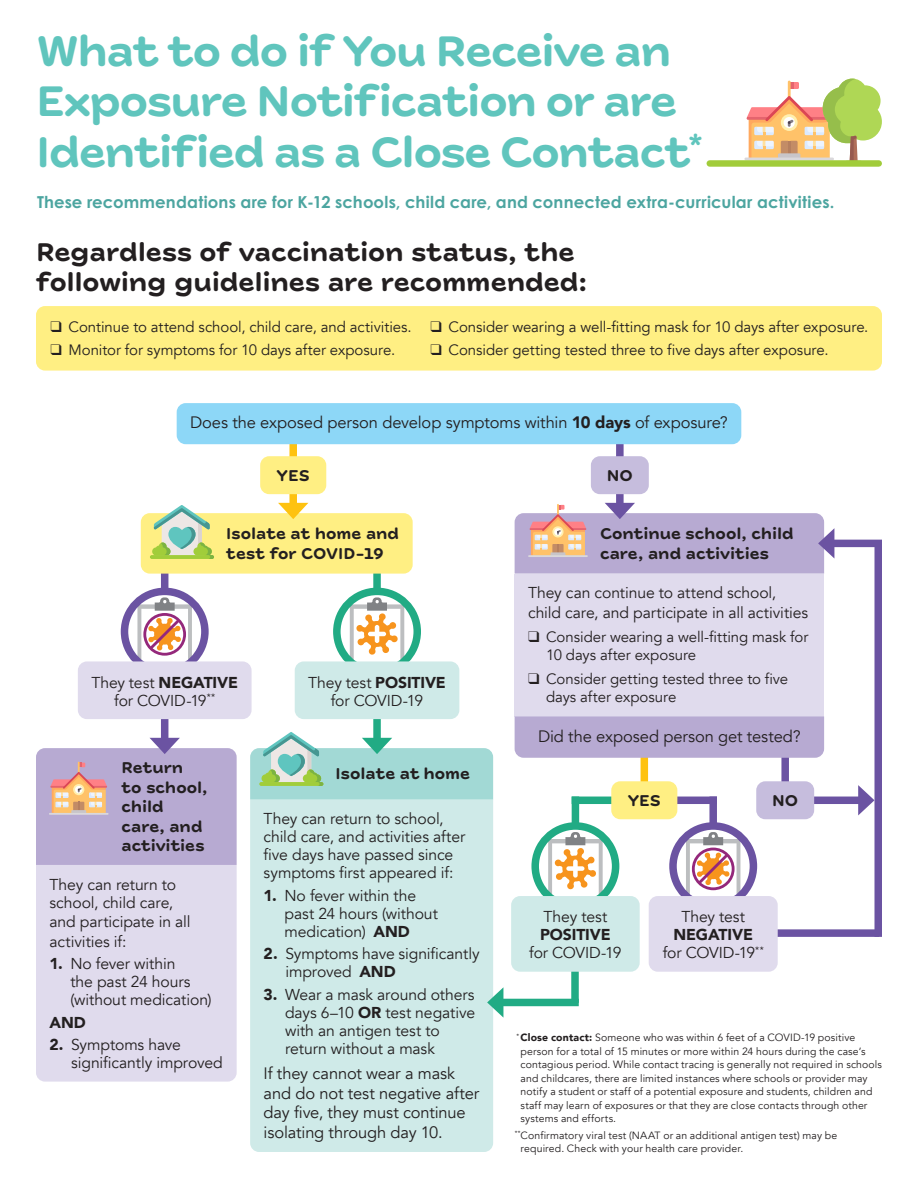
<style>
.page{position:relative;width:918px;height:1188px;background:#fff}
.page>*{position:absolute;margin:0;border:0;box-sizing:border-box;transform-origin:0 0}
.t1{font:700 45px/50.4px "Farm New";letter-spacing:-.03em;color:#60c5bd}
.t2{font:700 27px/30px "Farm New";letter-spacing:-.01em;color:#231f20}
.Questions{font:16.5px/19.5px "Avenir";letter-spacing:-.01em;color:#231f20}
.Paragraph_Text{font:16.5px "Avenir";letter-spacing:-.005em;color:#231f20}
.H2_-_intro{font:700 16.5px "Century Gothic Std";letter-spacing:.01em;color:#4ca5a0}
.next_steps{font:700 16.5px/19.5px "Farm New";letter-spacing:-.005em;color:#231f20}
.Yes_No_Isolate{font:700 16.5px/19.5px "Farm New";color:#231f20}
.Questions-2{font:15.75px/18px "Avenir";letter-spacing:-.005em;color:#231f20}
.Questions-3{font:900 15.75px "Avenir";color:#231f20}
.Checklist{font:15px/18px "Avenir";letter-spacing:-.005em;color:#231f20}
.Pub_Number___ADA{font:10.5px/13.5px "Avenir";letter-spacing:.01em;color:#231f20}
.s1{font-weight:900}
</style>
<div class="page">
<hr style="left:744px;top:158px;width:90px;height:2px;background:#dad8db">
<svg style="left:746px;top:79px;width:136px;height:84px"></svg>
<div style="left:710px;top:160px;width:169px;height:7px;background:#a1cc3a"></div>
<div style="left:641px;top:700px;width:7px;height:107px;background:#fec210"></div>
<div style="left:781px;top:700px;width:8px;height:107px;background:#6b53a2"></div>
<div style="left:572px;top:797px;width:7px;height:112px;background:#21ab84"></div>
<div style="left:572px;top:797px;width:81px;height:7px;background:#21ab84"></div>
<div style="left:635px;top:797px;width:82px;height:7px;background:#6b53a2"></div>
<div style="left:728px;top:929px;width:151px;height:8px;background:#6b53a2"></div>
<div style="left:709px;top:797px;width:8px;height:101px;background:#6b53a2"></div>
<div style="left:874px;top:543px;width:8px;height:394px;background:#6b53a2"></div>
<div style="left:250px;top:800px;width:243px;height:352px;background:#cfeae8"></div>
<div style="left:515px;top:574px;width:309px;height:142px;background:#e0dbed"></div>
<div style="left:161px;top:535px;width:7px;height:209px;background:#6b53a2"></div>
<svg style="left:36px;top:738px;width:201px;height:344px;background:#d4cbe2"></svg>
<div style="left:828px;top:540px;width:54px;height:7px;background:#6b53a2"></div>
<div style="left:811px;top:797px;width:53px;height:7px;background:#6b53a2"></div>
<svg style="left:858px;top:785px;width:16px;height:30px"></svg>
<div style="left:373px;top:543px;width:8px;height:201px;background:#21ab84"></div>
<svg style="left:250px;top:732px;width:243px;height:68px"></svg>
<div style="left:571px;top:945px;width:8px;height:58px;background:#21ab84"></div>
<div style="left:497px;top:999px;width:82px;height:7px;background:#21ab84"></div>
<svg style="left:487px;top:987px;width:16px;height:31px"></svg>
<svg style="left:337px;top:591px;width:80px;height:81px"></svg>
<svg style="left:350px;top:597px;width:54px;height:64px"></svg>
<hr style="left:368px;top:632px;width:18px;height:4px;background:#fff;border-radius:2px">
<hr style="left:375px;top:625px;width:4px;height:18px;background:#fff;border-radius:2px">
<div style="left:333px;top:588px;width:88px;height:88px;border:8px solid #21ab84;border-radius:50%"></div>
<svg style="left:535px;top:826px;width:81px;height:80px"></svg>
<svg style="left:548px;top:832px;width:55px;height:64px"></svg>
<div style="left:566px;top:866px;width:19px;height:5px;background:#fff;border-radius:2px"></div>
<div style="left:573px;top:859px;width:5px;height:19px;background:#fff;border-radius:2px"></div>
<div style="left:531px;top:822px;width:88px;height:88px;border:8px solid #21ab84;border-radius:50%"></div>
<svg style="left:125px;top:591px;width:80px;height:81px"></svg>
<svg style="left:137px;top:597px;width:55px;height:64px"></svg>
<div style="left:121px;top:588px;width:88px;height:88px;border:8px solid #6b53a2;border-radius:50%"></div>
<svg style="left:673px;top:826px;width:80px;height:80px"></svg>
<svg style="left:686px;top:832px;width:54px;height:64px"></svg>
<div style="left:669px;top:822px;width:88px;height:88px;border:8px solid #6b53a2;border-radius:50%"></div>
<div style="left:78px;top:661px;width:174px;height:58px;background:#e0dbed;border-radius:9px"></div>
<div style="left:649px;top:896px;width:129px;height:76px;background:#e0dbed;border-radius:9px"></div>
<div style="left:295px;top:661px;width:164px;height:58px;background:#cfeae8;border-radius:9px"></div>
<div style="left:511px;top:896px;width:129px;height:76px;background:#cfeae8;border-radius:9px"></div>
<div style="left:141px;top:513px;width:272px;height:61px;background:#ffef83;border-radius:9px"></div>
<hr style="left:150px;top:555px;width:64px;height:4px;background:#a1cd3a;border-radius:2px">
<svg style="left:152px;top:505px;width:62px;height:54px"></svg>
<div style="left:289px;top:418px;width:8px;height:91px;background:#fec210"></div>
<svg style="left:278px;top:503px;width:30px;height:16px"></svg>
<div style="left:260px;top:456px;width:66px;height:38px;background:#ffef83;border-radius:9px"></div>
<div style="left:611px;top:781px;width:66px;height:38px;background:#ffef83;border-radius:9px"></div>
<div style="left:616px;top:418px;width:8px;height:91px;background:#6b53a2"></div>
<svg style="left:515px;top:503px;width:319px;height:71px"></svg>
<div style="left:591px;top:456px;width:58px;height:38px;background:#c6bddd;border-radius:9px"></div>
<div style="left:756px;top:781px;width:58px;height:38px;background:#c6bddd;border-radius:9px"></div>
<div style="left:177px;top:403px;width:564px;height:41px;background:#8dd7f7;border-radius:9px"></div>
<div style="left:515px;top:716px;width:309px;height:42px;background:#b7aad2"></div>
<div style="left:36px;top:306px;width:846px;height:65px;background:#ffef83;border-radius:9px"></div>
<p class="t1" style="left:36px;top:28px;width:668px">What to do if You Receive an<br>Exposure Notification or are<br>Identified as a Close Contact<sup>*</sup></p>
<h2 class="H2_-_intro" style="left:37px;top:191px;width:799px">These recommendations are for K-12 schools, child care, and connected extra-curricular activities.</h2>
<p class="t2" style="left:36px;top:239px;width:553px">Regardless of vaccination status, the following guidelines are recommended:</p>
<p class="Checklist" style="left:51px;top:318px;width:363px">❑ Continue to attend school, child care, and activities.</p>
<p class="Checklist" style="left:51px;top:341px;width:346px">❑ Monitor for symptoms for 10 days after exposure.</p>
<p class="Checklist" style="left:430px;top:318px;width:439px">❑ Consider wearing a well-fitting mask for 10 days after exposure.</p>
<p class="Checklist" style="left:430px;top:341px;width:400px">❑ Consider getting tested three to five days after exposure.</p>
<p class="Paragraph_Text" style="left:190px;top:413px;width:539px">Does the exposed person develop symptoms within <span class="s1">10 days</span> of exposure?</p>
<h1 class="Yes_No_Isolate" style="left:277px;top:466px;width:35px">YES</h1>
<p class="next_steps" style="left:226px;top:525px;width:174px">Isolate at home and test for COVID-19</p>
<p class="Questions-2" style="left:91px;top:673px;width:148px;text-align:center">They test <span class="s1">NEGATIVE </span>for COVID-19<sup>**</sup></p>
<h1 class="Yes_No_Isolate" style="left:122px;top:758px;width:88px">Return to school, child care, and activities</h1>
<p class="Questions-2" style="left:50px;top:875px;width:128px">They can return to school, child care,</p>
<p class="Questions-2" style="left:50px;top:912px;width:143px;line-height:19.5px">and participate in all activities if:</p>
<p class="Questions-2" style="left:70px;top:955px;width:143px;text-indent:-21px"><span class="s1">1.</span> No fever within<br>the past 24 hours (without medication)</p>
<p class="Questions-3" style="left:50px;top:1009px;width:38px">AND</p>
<p class="Questions-2" style="left:71px;top:1036px;width:153px;text-indent:-22px"><span class="s1">2.</span> Symptoms have significantly improved</p>
<p class="Questions-2" style="left:308px;top:673px;width:139px;text-align:center">They test <span class="s1">POSITIVE </span>for COVID-19</p>
<h1 class="Yes_No_Isolate" style="left:336px;top:765px;width:136px">Isolate at home</h1>
<p class="Questions-2" style="left:264px;top:810px;width:203px">They can return to school, child care, and activities after five days have passed since symptoms first appeared if:</p>
<p class="Questions-2" style="left:285px;top:887px;width:155px;text-indent:-21px"><span class="s1">1.</span> No fever within the past 24 hours (without medication) <span class="s1">AND</span></p>
<p class="Questions-2" style="left:285px;top:945px;width:196px;text-indent:-22px"><span class="s1">2.</span> Symptoms have significantly improved <span class="s1">AND</span></p>
<p class="Questions-2" style="left:285px;top:986px;width:192px;text-indent:-21px"><span class="s1">3.</span> Wear a mask around others days 6–10 <span class="s1">OR</span> test negative with an antigen test to return without a mask</p>
<p class="Questions" style="left:264px;top:1064px;width:217px">If they cannot wear a mask and do not test negative after day five, they must continue isolating through day 10.</p>
<h1 class="Yes_No_Isolate" style="left:607px;top:466px;width:28px">NO</h1>
<p class="next_steps" style="left:600px;top:525px;width:195px">Continue school, child care, and activities</p>
<p class="Questions-2" style="left:528px;top:583px;width:282px;line-height:19.5px">They can continue to attend school, child care, and participate in all activities</p>
<p class="Checklist" style="left:546px;top:628px;width:264px;text-indent:-18px">❑ Consider wearing a well-fitting mask for<br>10 days after exposure</p>
<p class="Checklist" style="left:546px;top:670px;width:244px;text-indent:-18px">❑ Consider getting tested three to five days after exposure</p>
<p class="Paragraph_Text" style="left:538px;top:726px;width:264px">Did the exposed person get tested?</p>
<h1 class="Yes_No_Isolate" style="left:628px;top:791px;width:35px">YES</h1>
<h1 class="Yes_No_Isolate" style="left:772px;top:791px;width:28px">NO</h1>
<p class="Questions-2" style="left:529px;top:908px;width:94px;text-align:center">They test<br><span class="s1">POSITIVE </span>for COVID-19</p>
<p class="Questions-2" style="left:663px;top:908px;width:103px;text-align:center">They test<br><span class="s1">NEGATIVE </span>for COVID-19<sup>**</sup></p>
<p class="Pub_Number___ADA" style="left:521px;top:1031px;width:363px;text-indent:-4px"><sup>*</sup> <span class="s1">Close contact:</span> Someone who was within 6 feet of a COVID-19 positive person for a total of 15 minutes or more within 24 hours during the case’s contagious period. While contact tracing is generally not required in schools and childcares, there are limited instances where schools or provider may notify a student or staff of a potential exposure and students, children and staff may learn of exposures or that they are close contacts through other systems and efforts.</p>
<p class="Pub_Number___ADA" style="left:521px;top:1128px;width:318px;text-indent:-6px"><sup>**</sup>Confirmatory viral test (NAAT or an additional antigen test) may be required. Check with your health care provider.</p>
</div>
